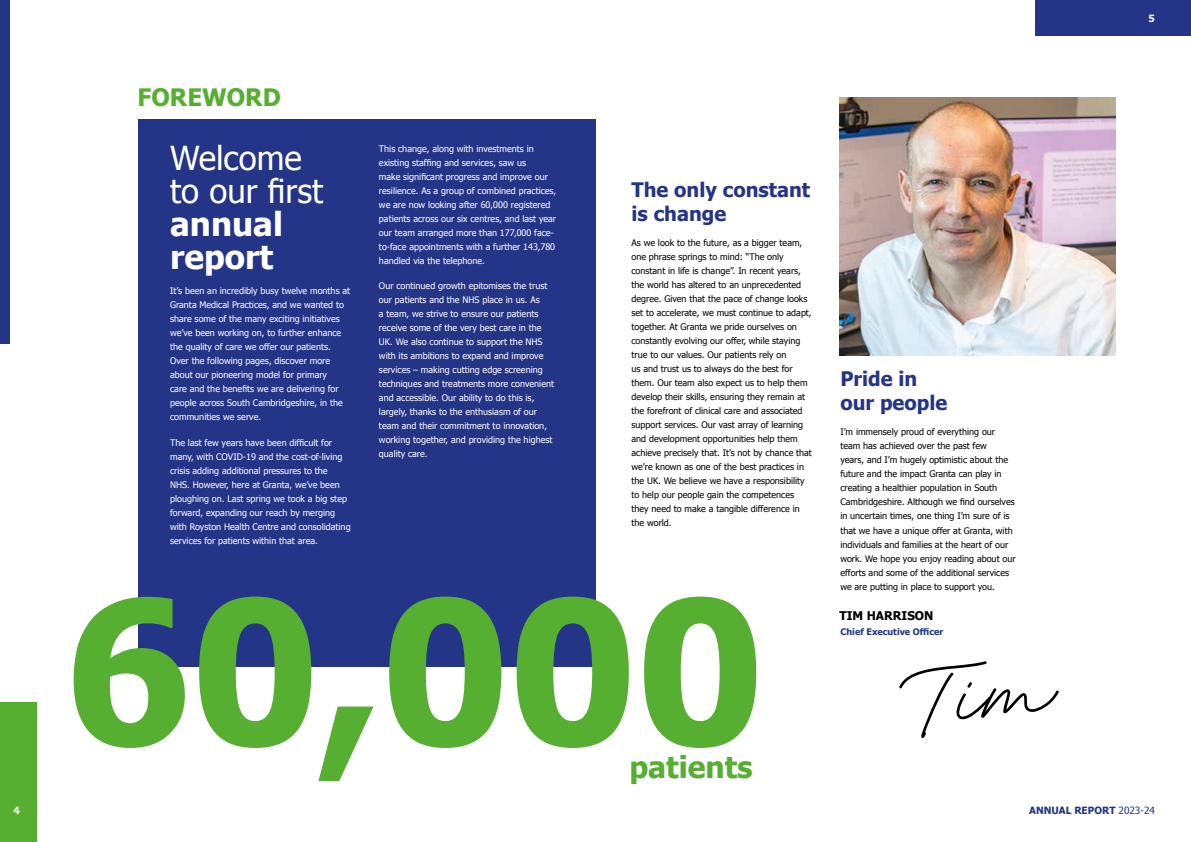
<style>
.page{position:relative;width:1191px;height:842px;background:#fff}
.page>*{position:absolute;margin:0;border:0;box-sizing:border-box;transform-origin:0 0}
.t1{font:700 200px "Tahoma";color:#56af31}
.t2{font:33px/33px "Tahoma";color:#fff}
.t3{font:700 33px/33px "Tahoma";color:#fff}
.t4{font:700 30px "Tahoma";color:#56af31}
.t5{font:700 24px "Tahoma";color:#56af31}
.t6{font:700 20px/24px "Tahoma";color:#243588}
.t7{font:700 12px "Tahoma";color:#000}
.t8{font:700 10px "Tahoma";color:#243588}
.t9{font:700 10px "Tahoma";color:#fff}
.t10{font:9px/14px "Tahoma";color:#fff}
.t11{font:9px/14px "Tahoma";color:#000}
.t12{font:700 9px "Tahoma";color:#243588}
.s1{font-weight:400}
</style>
<div class="page">
<div style="left:1034px;top:0;width:157px;height:36px;background:#243588"></div>
<div style="left:137px;top:119px;width:458px;height:547px;background:#243588"></div>
<div style="left:0;top:0;width:9px;height:343px;background:#243588"></div>
<img style="left:839px;top:98px;width:276px;height:258px">
<div style="left:0;top:702px;width:36px;height:140px;background:#56af31"></div>
<p class="t9" style="left:13px;top:803px;width:8px">4</p>
<h3 class="t5" style="left:137px;top:81px;width:145px">FOREWORD</h3>
<h2 class="t2" style="left:170px;top:140px;width:155px">Welcome to our first</h2>
<h2 class="t3" style="left:170px;top:205px;width:114px">annual report</h2>
<p class="t10" style="left:170px;top:283px;width:182px">It’s been an incredibly busy twelve months at Granta Medical Practices, and we wanted to share some of the many exciting initiatives we’ve been working on, to further enhance the quality of care we offer our patients.<br>Over the following pages, discover more about our pioneering model for primary<br>care and the benefits we are delivering for people across South Cambridgeshire, in the communities we serve.</p>
<p class="t10" style="left:170px;top:435px;width:182px">The last few years have been difficult for many, with COVID-19 and the cost-of-living crisis adding additional pressures to the<br>NHS. However, here at Granta, we’ve been ploughing on. Last spring we took a big step forward, expanding our reach by merging with Royston Health Centre and consolidating services for patients within that area.</p>
<p class="t10" style="left:379px;top:141px;width:179px">This change, along with investments in existing staffing and services, saw us<br>make significant progress and improve our resilience. As a group of combined practices, we are now looking after 60,000 registered patients across our six centres, and last year our team arranged more than 177,000 face&shy;to-face appointments with a further 143,780 handled via the telephone.</p>
<p class="t10" style="left:379px;top:278px;width:177px">Our continued growth epitomises the trust our patients and the NHS place in us. As<br>a team, we strive to ensure our patients receive some of the very best care in the UK. We also continue to support the NHS with its ambitions to expand and improve services – making cutting edge screening techniques and treatments more convenient and accessible. Our ability to do this is, largely, thanks to the enthusiasm of our team and their commitment to innovation, working together, and providing the highest quality care.</p>
<h3 class="t6" style="left:631px;top:176px;width:180px">The only constant is change</h3>
<p class="t11" style="left:631px;top:235px;width:182px">As we look to the future, as a bigger team, one phrase springs to mind: “The only constant in life is change”. In recent years, the world has altered to an unprecedented degree. Given that the pace of change looks set to accelerate, we must continue to adapt, together. At Granta we pride ourselves on constantly evolving our offer, while staying true to our values. Our patients rely on<br>us and trust us to always do the best for them. Our team also expect us to help them develop their skills, ensuring they remain at the forefront of clinical care and associated support services. Our vast array of learning and development opportunities help them achieve precisely that. It’s not by chance that we’re known as one of the best practices in the UK. We believe we have a responsibility to help our people gain the competences they need to make a tangible difference in the world.</p>
<h1 class="t1" style="left:64px;top:532px;width:701px">60,000</h1>
<h3 class="t4" style="left:629px;top:746px;width:125px">patients</h3>
<p class="t9" style="left:1148px;top:12px;width:8px">5</p>
<h3 class="t6" style="left:840px;top:366px;width:108px">Pride in our people</h3>
<p class="t11" style="left:840px;top:425px;width:177px">I’m immensely proud of everything our team has achieved over the past few<br>years, and I’m hugely optimistic about the future and the impact Granta can play in creating a healthier population in South Cambridgeshire. Although we find ourselves in uncertain times, one thing I’m sure of is that we have a unique offer at Granta, with individuals and families at the heart of our work. We hope you enjoy reading about our efforts and some of the additional services we are putting in place to support you.</p>
<h3 class="t7" style="left:839px;top:607px;width:96px">TIM HARRISON</h3>
<p class="t12" style="left:840px;top:625px;width:104px">Chief Executive Officer</p>
<p class="t8" style="left:1029px;top:803px;width:127px">ANNUAL REPORT <span class="s1">2023-24</span></p>
</div>
